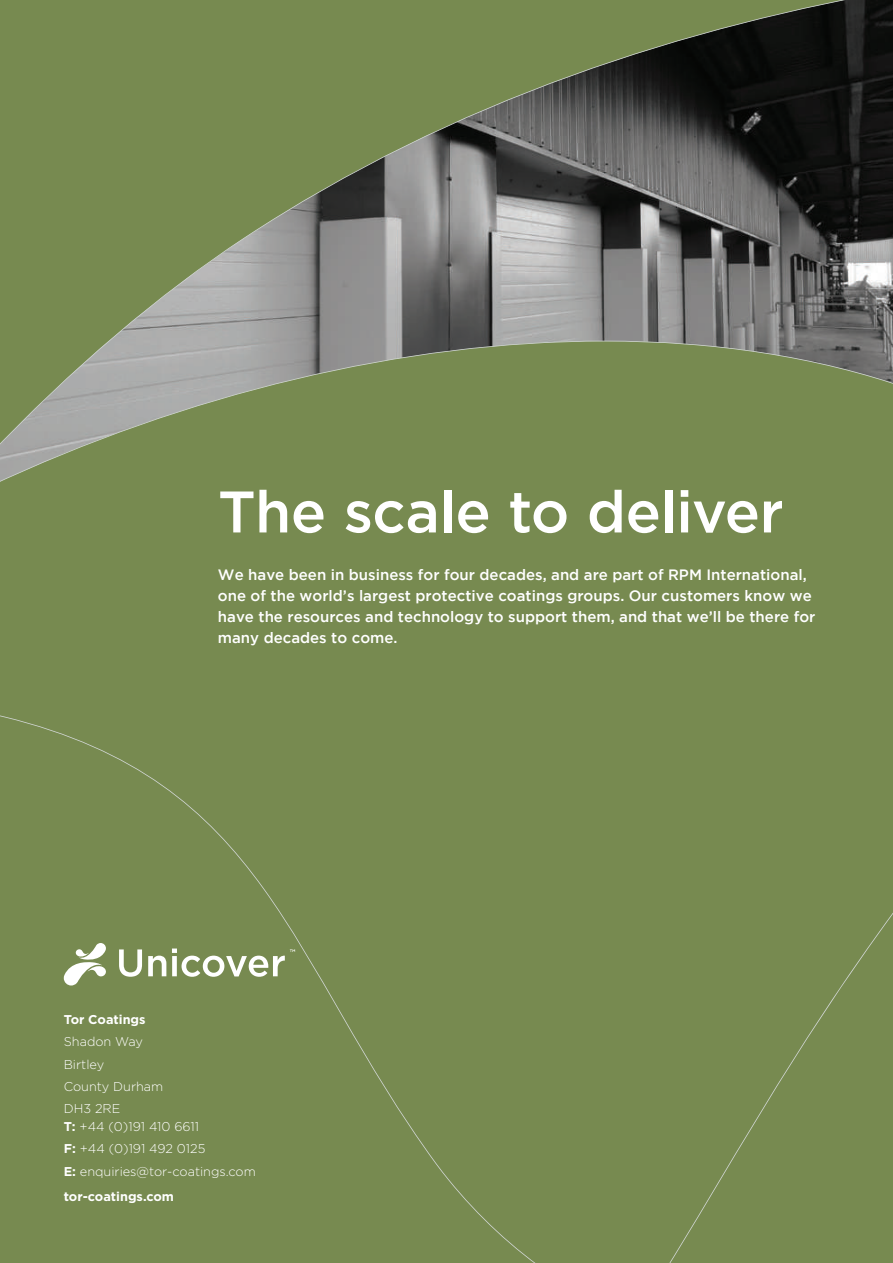
<style>
.page{position:relative;width:893px;height:1263px;background:#fff}
.page>*{position:absolute;margin:0;border:0;box-sizing:border-box;transform-origin:0 0}
.t1{font:500 58.5px "Gotham";letter-spacing:-.01em;color:#fff}
.t2{font:500 15px/21px "Gotham";color:#fff}
.t3{font:300 12.75px/22.2px "Gotham";color:#fff}
.t4{font:700 12.75px "Gotham";color:#fff}
.s1{font-weight:700}
</style>
<div class="page">
<svg style="left:0;top:0;width:893px;height:341px;background:#6c755b"></svg>
<div style="left:0;top:341px;width:893px;height:922px;background:#778a50"></div>
<svg style="left:64px;top:943px;width:42px;height:42px"></svg>
<svg style="left:119px;top:949px;width:23px;height:28px"></svg>
<svg style="left:148px;top:956px;width:18px;height:20px"></svg>
<svg style="left:172px;top:948px;width:123px;height:29px"></svg>
<h1 class="t1" style="left:218px;top:478px;width:567px">The scale to deliver</h1>
<p class="t2" style="left:218px;top:564px;width:599px">We have been in business for four decades, and are part of RPM International, one of the world’s largest protective coatings groups. Our customers know we have the resources and technology to support them, and that we’ll be there for many decades to come.</p>
<p class="t4" style="left:64px;top:1012px;width:83px">Tor Coatings</p>
<p class="t3" style="left:64px;top:1031px;width:101px">Shadon Way<br>Birtley<br>County Durham<br>DH3 2RE</p>
<p class="t3" style="left:64px;top:1115px;width:194px"><span class="s1">T:</span> +44 (0)191 410 6611<br><span class="s1">F:</span> +44 (0)191 492 0125<br><span class="s1">E:</span> enquiries@tor-coatings.com</p>
<p class="t4" style="left:64px;top:1189px;width:112px">tor-coatings.com</p>
</div>
